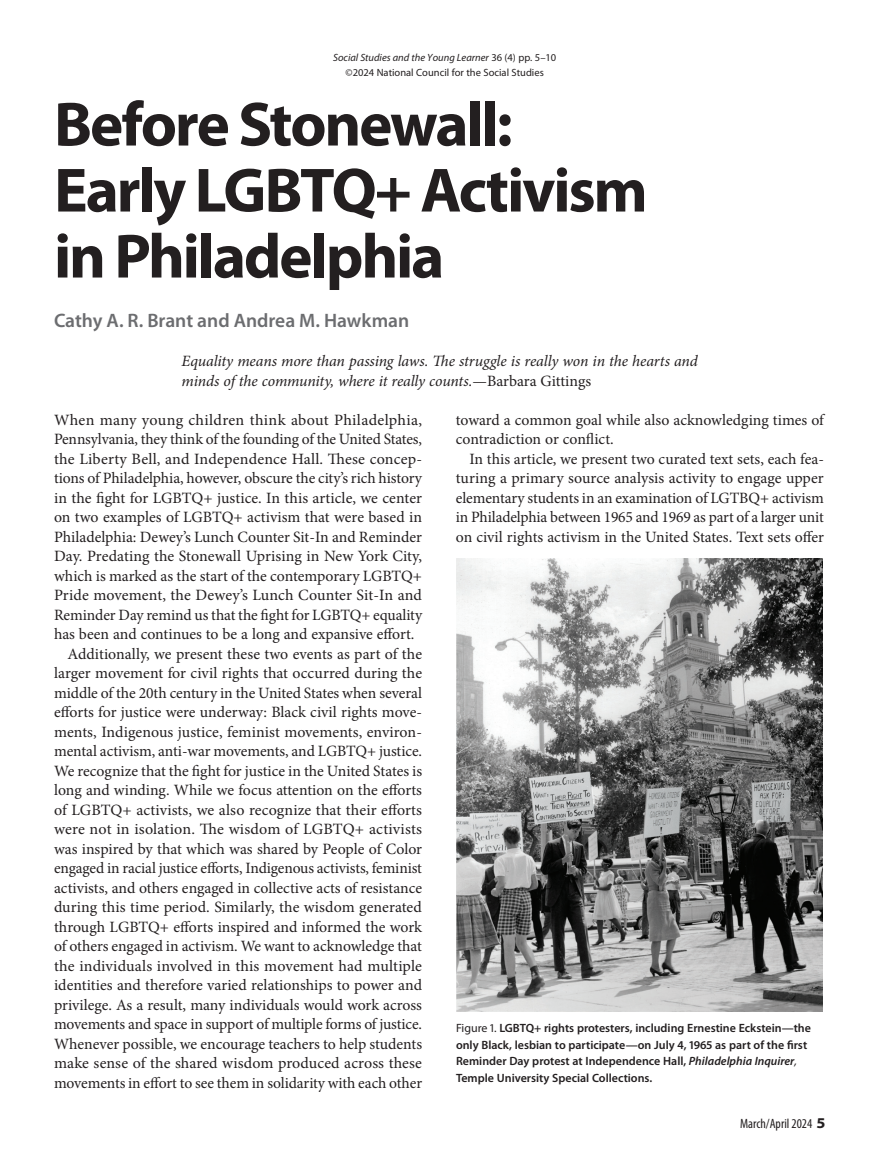
<style>
.page{position:relative;width:878px;height:1161px;background:#fff}
.page>*{position:absolute;margin:0;border:0;box-sizing:border-box;transform-origin:0 0}
.Article_Headline-YL{font:700 63px/66px "Myriad Pro";letter-spacing:-.035em;color:#231f20}
.Byline-YL{font:600 19.5px "Myriad Pro";color:#6c6d70}
.Body_SSYL{font:15.75px/19.5px "Minion Pro";color:#231f20;text-align:justify}
.Body_SSYL-2{font:italic 15.75px/19.5px "Minion Pro";letter-spacing:-.01em;color:#231f20}
.t1{font:condensed 13.5px "Myriad Pro";color:#231f20}
.Captions-YL{font:600 12px/16.5px "Myriad Pro";color:#231f20}
.t2{font:italic 10.5px "Myriad Pro";color:#231f20}
.t3{font:10.5px "Myriad Pro";color:#231f20}
.s1{font-style:normal}
.s2{font-weight:400}
.s3{font-style:italic}
.s4{font-weight:400;font-style:italic}
.s5{font-weight:700;font-stretch:semi-expanded;font-size:15px}
</style>
<div class="page">
<img style="left:456px;top:559px;width:366px;height:453px">
<p class="t2" style="left:333px;top:52px;width:225px">Social Studies and the Young Learner <span class="s1">36 (4) pp. 5–10</span></p>
<p class="t3" style="left:345px;top:67px;width:200px">©2024 National Council for the Social Studies</p>
<p class="Article_Headline-YL" style="left:54px;top:92px;width:460px">Before Stonewall:</p>
<p class="Article_Headline-YL" style="left:54px;top:158px;width:595px">Early LGBTQ+ Activism in Philadelphia</p>
<p class="Byline-YL" style="left:54px;top:308px;width:357px">Cathy A. R. Brant and Andrea M. Hawkman</p>
<p class="Body_SSYL-2" style="left:182px;top:351px;width:517px">Equality means more than passing laws. The struggle is really won in the hearts and minds of the community, where it really counts.<span class="s1">—Barbara Gittings</span></p>
<p class="Body_SSYL" style="left:54px;top:410px;width:369px">When many young children think about Philadelphia, Pennsylvania, they think of the founding of the United States, the Liberty Bell, and Independence Hall. These concep&shy;tions of Philadelphia, however, obscure the city’s rich history in the fight for LGBTQ+ justice. In this article, we center on two examples of LGBTQ+ activism that were based in Philadelphia: Dewey’s Lunch Counter Sit-In and Reminder Day. Predating the Stonewall Uprising in New York City, which is marked as the start of the contemporary LGBTQ+ Pride movement, the Dewey’s Lunch Counter Sit-In and Reminder Day remind us that the fight for LGBTQ+ equality has been and continues to be a long and expansive effort.</p>
<p class="Body_SSYL" style="left:54px;top:644px;width:369px;text-indent:14px">Additionally, we present these two events as part of the larger movement for civil rights that occurred during the middle of the 20th century in the United States when several efforts for justice were underway: Black civil rights move&shy;ments, Indigenous justice, feminist movements, environ&shy;mental activism, anti-war movements, and LGBTQ+ justice.<br>We recognize that the fight for justice in the United States is long and winding. While we focus attention on the efforts of LGBTQ+ activists, we also recognize that their efforts were not in isolation. The wisdom of LGBTQ+ activists was inspired by that which was shared by People of Color engaged in racial justice efforts, Indigenous activists, feminist activists, and others engaged in collective acts of resistance during this time period. Similarly, the wisdom generated through LGBTQ+ efforts inspired and informed the work of others engaged in activism. We want to acknowledge that the individuals involved in this movement had multiple identities and therefore varied relationships to power and privilege. As a result, many individuals would work across movements and space in support of multiple forms of justice.<br>Whenever possible, we encourage teachers to help students make sense of the shared wisdom produced across these movements in effort to see them in solidarity with each other</p>
<p class="Body_SSYL" style="left:456px;top:410px;width:369px">toward a common goal while also acknowledging times of contradiction or conflict.</p>
<p class="Body_SSYL" style="left:456px;top:449px;width:369px;text-indent:14px">In this article, we present two curated text sets, each fea&shy;turing a primary source analysis activity to engage upper elementary students in an examination of LGTBQ+ activism in Philadelphia between 1965 and 1969 as part of a larger unit on civil rights activism in the United States. Text sets offer</p>
<p class="Captions-YL" style="left:456px;top:1020px;width:356px"><span class="s2">Figure 1.</span> LGBTQ+ rights protesters, including Ernestine Eckstein—the only Black, lesbian to participate—on July 4, 1965 as part of the first Reminder Day protest at Independence Hall, <span class="s3">Philadelphia Inquirer</span><span class="s4">, </span>Temple University Special Collections.</p>
<p class="t1" style="left:740px;top:1116px;width:87px">March/April 2024 <span class="s5">5</span></p>
</div>
